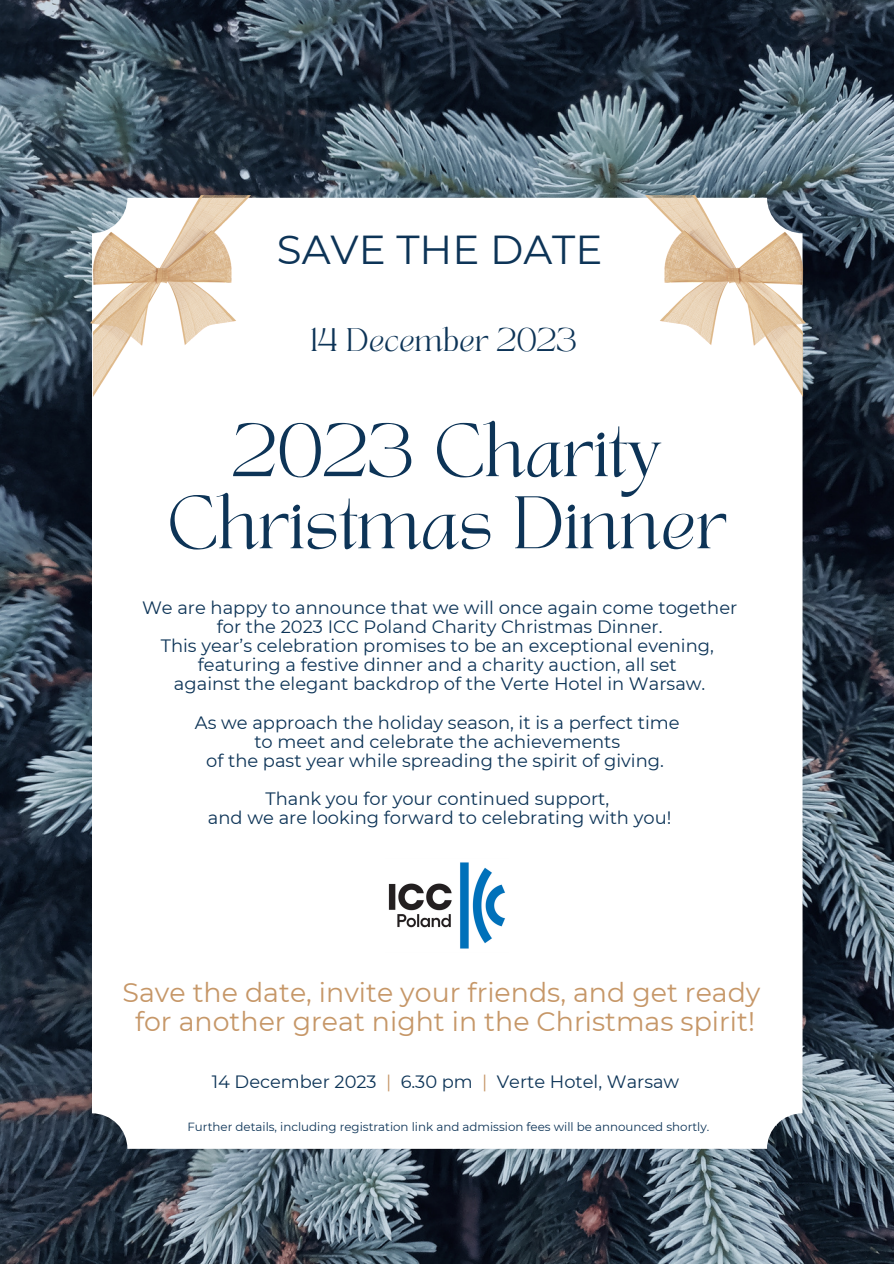
<style>
.page{position:relative;width:894px;height:1264px;background:#fff}
.page>*{position:absolute;margin:0;border:0;box-sizing:border-box;transform-origin:0 0}
.t1{font:51.9px/72px "TANAEGEAN";color:#0d3457;text-align:center}
.t2{font:40.35px "Montserrat";color:#0d3457}
.t3{font:26.85px "Montserrat";color:#c69768}
.t4{font:22.8px "TANAEGEAN";color:#0d3457}
.t5{font:17.85px "Montserrat";color:#0d3457}
.t6{font:11.85px "Montserrat";color:#0d3457}
.s1{color:#c69768}
</style>
<div class="page">
<img style="left:0;top:0;width:893px;height:1263px">
<div style="left:92px;top:198px;width:710px;height:950px;background:#fff;border-radius:35px"></div>
<img style="left:90px;top:195px;width:160px;height:202px">
<img style="left:645px;top:195px;width:159px;height:202px">
<img style="left:388px;top:862px;width:117px;height:87px">
<p class="t2" style="left:277px;top:225px;width:327px">SAVE THE DATE</p>
<p class="t4" style="left:310px;top:326px;width:268px">14 December 2023</p>
<p class="t1" style="left:167px;top:423px;width:561px">2023 Charity<br>Christmas Dinner</p>
<p class="t5" style="left:142px;top:596px;width:596px">We are happy to announce that we will once again come together</p>
<p class="t5" style="left:217px;top:615px;width:447px">for the 2023 ICC Poland Charity Christmas Dinner.</p>
<p class="t5" style="left:161px;top:634px;width:554px">This year’s celebration promises to be an exceptional evening,</p>
<p class="t5" style="left:198px;top:653px;width:480px">featuring a festive dinner and a charity auction, all set</p>
<p class="t5" style="left:174px;top:673px;width:532px">against the elegant backdrop of the Verte Hotel in Warsaw.</p>
<p class="t5" style="left:195px;top:711px;width:486px">As we approach the holiday season, it is a perfect time</p>
<p class="t5" style="left:254px;top:730px;width:367px">to meet and celebrate the achievements</p>
<p class="t5" style="left:206px;top:749px;width:459px">of the past year while spreading the spirit of giving.</p>
<p class="t5" style="left:265px;top:787px;width:345px">Thank you for your continued support,</p>
<p class="t5" style="left:208px;top:807px;width:465px">and we are looking forward to celebrating with you!</p>
<p class="t3" style="left:122px;top:975px;width:639px">Save the date, invite your friends, and get ready</p>
<p class="t3" style="left:135px;top:1005px;width:621px">for another great night in the Christmas spirit!</p>
<p class="t5" style="left:212px;top:1070px;width:469px">14 December 2023 <span class="s1">|</span> 6.30 pm <span class="s1">|</span> Verte Hotel, Warsaw</p>
<p class="t6" style="left:187px;top:1119px;width:523px">Further details, including registration link and admission fees will be announced shortly.</p>
</div>
